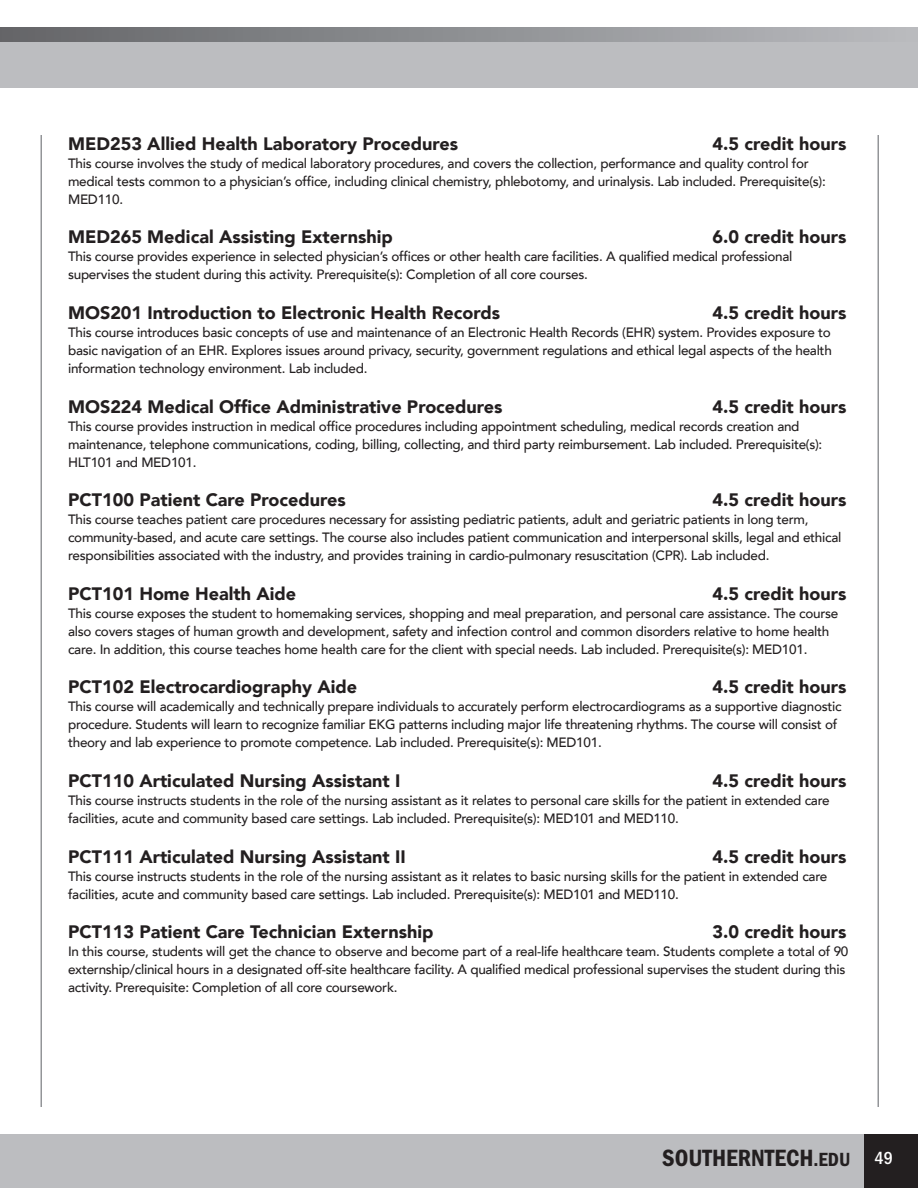
<style>
.page{position:relative;width:918px;height:1188px;background:#fff}
.page>*{position:absolute;margin:0;border:0;box-sizing:border-box;transform-origin:0 0}
.t1{font:600 condensed 24.45px "Franklin Gothic";color:#231f20}
.t2{font:900 18px "Avenir LT";color:#231f20}
.t3{font:500 13.5px/18px "Avenir LT";letter-spacing:-.02em;color:#231f20}
.s1{font-size:19.8px}
.s2{font-weight:500;font-size:18px;color:#fff}
</style>
<div class="page">
<div style="left:0;top:41px;width:918px;height:47px;background:#bcbdc0"></div>
<div style="left:864px;top:1134px;width:54px;height:54px;background:#231f20"></div>
<svg style="left:0;top:27px;width:918px;height:14px;background:#8e8f93"></svg>
<div style="left:0;top:1134px;width:864px;height:54px;background:#bcbdc0"></div>
<hr style="left:40px;top:135px;width:2px;height:972px;background:#939598">
<hr style="left:878px;top:135px;width:1px;height:972px;background:#939598">
<h2 class="t2" style="left:68px;top:133px;width:392px">MED253 Allied Health Laboratory Procedures</h2>
<h2 class="t2" style="left:713px;top:133px;width:135px">4.5 credit hours</h2>
<p class="t3" style="left:68px;top:155px;width:759px">This course involves the study of medical laboratory procedures, and covers the collection, performance and quality control for medical tests common to a physician’s office, including clinical chemistry, phlebotomy, and urinalysis. Lab included. Prerequisite(s):<br>MED110.</p>
<h2 class="t2" style="left:68px;top:226px;width:326px">MED265 Medical Assisting Externship</h2>
<h2 class="t2" style="left:713px;top:226px;width:135px">6.0 credit hours</h2>
<p class="t3" style="left:68px;top:248px;width:726px">This course provides experience in selected physician’s offices or other health care facilities. A qualified medical professional supervises the student during this activity. Prerequisite(s): Completion of all core courses.</p>
<h2 class="t2" style="left:68px;top:302px;width:434px">MOS201 Introduction to Electronic Health Records</h2>
<h2 class="t2" style="left:713px;top:302px;width:135px">4.5 credit hours</h2>
<p class="t3" style="left:68px;top:324px;width:765px;text-align:justify">This course introduces basic concepts of use and maintenance of an Electronic Health Records (EHR) system. Provides exposure to basic navigation of an EHR. Explores issues around privacy, security, government regulations and ethical legal aspects of the health information technology environment. Lab included.</p>
<h2 class="t2" style="left:68px;top:396px;width:436px">MOS224 Medical Office Administrative Procedures</h2>
<h2 class="t2" style="left:713px;top:396px;width:135px">4.5 credit hours</h2>
<p class="t3" style="left:68px;top:417px;width:756px">This course provides instruction in medical office procedures including appointment scheduling, medical records creation and maintenance, telephone communications, coding, billing, collecting, and third party reimbursement. Lab included. Prerequisite(s):<br>HLT101 and MED101.</p>
<h2 class="t2" style="left:68px;top:489px;width:279px">PCT100 Patient Care Procedures</h2>
<h2 class="t2" style="left:713px;top:489px;width:135px">4.5 credit hours</h2>
<p class="t3" style="left:68px;top:511px;width:775px">This course teaches patient care procedures necessary for assisting pediatric patients, adult and geriatric patients in long term, community-based, and acute care settings. The course also includes patient communication and interpersonal skills, legal and ethical responsibilities associated with the industry, and provides training in cardio-pulmonary resuscitation (CPR). Lab included.</p>
<h2 class="t2" style="left:68px;top:583px;width:230px">PCT101 Home Health Aide</h2>
<h2 class="t2" style="left:713px;top:583px;width:135px">4.5 credit hours</h2>
<p class="t3" style="left:68px;top:605px;width:772px">This course exposes the student to homemaking services, shopping and meal preparation, and personal care assistance. The course also covers stages of human growth and development, safety and infection control and common disorders relative to home health care. In addition, this course teaches home health care for the client with special needs. Lab included. Prerequisite(s): MED101.</p>
<h2 class="t2" style="left:68px;top:676px;width:291px">PCT102 Electrocardiography Aide</h2>
<h2 class="t2" style="left:713px;top:676px;width:135px">4.5 credit hours</h2>
<p class="t3" style="left:68px;top:698px;width:775px">This course will academically and technically prepare individuals to accurately perform electrocardiograms as a supportive diagnostic procedure. Students will learn to recognize familiar EKG patterns including major life threatening rhythms. The course will consist of theory and lab experience to promote competence. Lab included. Prerequisite(s): MED101.</p>
<h2 class="t2" style="left:68px;top:770px;width:334px">PCT110 Articulated Nursing Assistant I</h2>
<h2 class="t2" style="left:713px;top:770px;width:135px">4.5 credit hours</h2>
<p class="t3" style="left:68px;top:792px;width:763px">This course instructs students in the role of the nursing assistant as it relates to personal care skills for the patient in extended care facilities, acute and community based care settings. Lab included. Prerequisite(s): MED101 and MED110.</p>
<h2 class="t2" style="left:68px;top:846px;width:339px">PCT111 Articulated Nursing Assistant II</h2>
<h2 class="t2" style="left:713px;top:846px;width:135px">4.5 credit hours</h2>
<p class="t3" style="left:68px;top:867px;width:761px">This course instructs students in the role of the nursing assistant as it relates to basic nursing skills for the patient in extended care facilities, acute and community based care settings. Lab included. Prerequisite(s): MED101 and MED110.</p>
<h2 class="t2" style="left:68px;top:921px;width:367px">PCT113 Patient Care Technician Externship</h2>
<h2 class="t2" style="left:713px;top:921px;width:135px">3.0 credit hours</h2>
<p class="t3" style="left:68px;top:943px;width:782px">In this course, students will get the chance to observe and become part of a real-life healthcare team. Students complete a total of 90 externship/clinical hours in a designated off-site healthcare facility. A qualified medical professional supervises the student during this activity. Prerequisite: Completion of all core coursework.</p>
<h1 class="t1" style="left:662px;top:1144px;width:232px">SOUTHERNTECH<span class="s1">.EDU</span> <span class="s2">49</span></h1>
</div>
